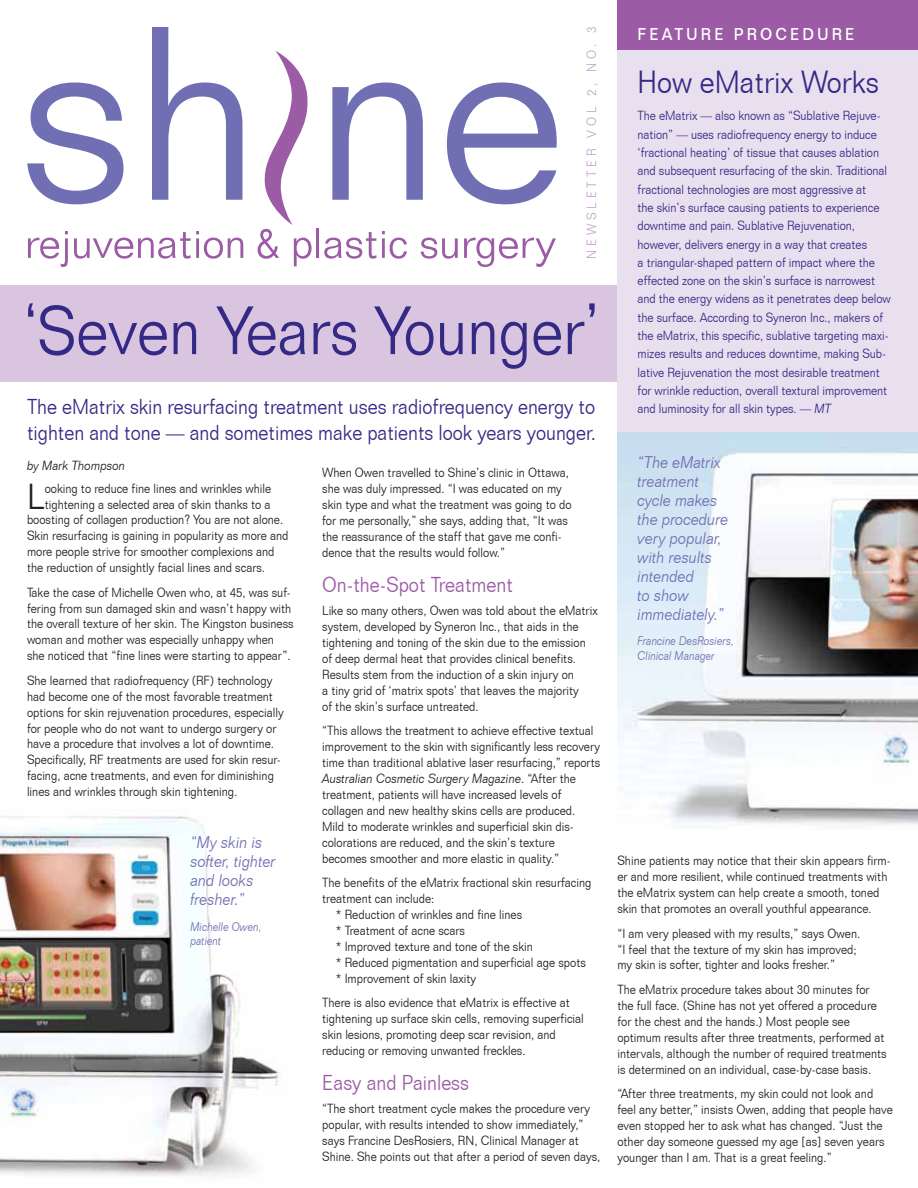
<style>
.page{position:relative;width:918px;height:1188px;background:#fff}
.page>*{position:absolute;margin:0;border:0;box-sizing:border-box;transform-origin:0 0}
.t1{font:300 66.9px "Folio BT";color:#342a86;scale:.9 1}
.t2{font:300 35.25px "Folio BT";color:#231f20;scale:.9 1}
.t3{font:300 31.2px "Folio BT";color:#342a86;scale:.9 1}
.t4{font:300 21px/25.5px "Folio BT";color:#342a86;scale:.9 1}
.t5{font:300 21px "Folio BT";color:#9b5ba5;scale:.9 1}
.t6{font:500 16.65px "Folio BT";letter-spacing:.2em;color:#fff;scale:.9 1}
.t7{font:italic 300 16.5px/19px "Folio BT";color:#716fb3;scale:.9 1}
.t8{font:300 13.05px "Folio BT";color:#c5a4cd;scale:.9 1}
.t9{font:300 12.9px/15.9px "Folio BT";color:#231f20;scale:.9 1}
.t10{font:300 12.9px/18.3px "Folio BT";letter-spacing:-.005em;color:#342a86;scale:.9 1}
.t11{font:italic 300 12.9px "Folio BT";color:#231f20;scale:.9 1}
.t12{font:italic 300 12.15px/14.2px "Folio BT";color:#716fb3;scale:.85 1}
.s1{font-style:italic}
</style>
<div class="page">
<img style="left:0;top:816px;width:280px;height:360px">
<div style="left:0;top:285px;width:630px;height:97px;background:#d9c5e0"></div>
<div style="left:617px;top:0;width:301px;height:433px;background:#e9e0ef"></div>
<svg style="left:27px;top:82px;width:97px;height:122px"></svg>
<svg style="left:152px;top:27px;width:90px;height:173px"></svg>
<svg style="left:332px;top:82px;width:91px;height:118px"></svg>
<svg style="left:447px;top:82px;width:110px;height:122px"></svg>
<svg style="left:28px;top:231px;width:40px;height:36px"></svg>
<svg style="left:74px;top:231px;width:169px;height:28px"></svg>
<svg style="left:258px;top:51px;width:54px;height:215px"></svg>
<hr style="left:317px;top:228px;width:2px;height:30px;background:#9b5ba5">
<svg style="left:324px;top:232px;width:52px;height:27px"></svg>
<svg style="left:382px;top:231px;width:25px;height:28px"></svg>
<svg style="left:421px;top:238px;width:37px;height:21px"></svg>
<svg style="left:464px;top:238px;width:92px;height:29px"></svg>
<div style="left:617px;top:0;width:301px;height:50px;background:#9b5ba5"></div>
<img style="left:617px;top:432px;width:301px;height:396px">
<p class="t8" style="left:583px;top:259px;width:260px;rotate:-90deg">Newsletter Vol 2, No . 3</p>
<h1 class="t1" style="left:22px;top:290px;width:643px">‘Seven Years Younger’</h1>
<h3 class="t4" style="left:27px;top:394px;width:634px">The eMatrix skin resurfacing treatment uses radiofrequency energy to tighten and tone — and sometimes make patients look years younger.</h3>
<p class="t11" style="left:27px;top:458px;width:111px">by Mark Thompson</p>
<h2 class="t2" style="left:27px;top:475px;width:21px">L</h2>
<p class="t9" style="left:45px;top:480px;width:253px">ooking to reduce fine lines and wrinkles while</p>
<p class="t9" style="left:45px;top:496px;width:252px">tightening a selected area of skin thanks to a</p>
<p class="t9" style="left:27px;top:512px;width:286px">boosting of collagen production? You are not alone.</p>
<p class="t9" style="left:27px;top:528px;width:292px">Skin resurfacing is gaining in popularity as more and</p>
<p class="t9" style="left:27px;top:544px;width:277px">more people strive for smoother complexions and</p>
<p class="t9" style="left:27px;top:559px;width:266px">the reduction of unsightly facial lines and scars.</p>
<p class="t9" style="left:27px;top:584px;width:298px">Take the case of Michelle Owen who, at 45, was suf&shy;fering from sun damaged skin and wasn’t happy with the overall texture of her skin. The Kingston business woman and mother was especially unhappy when she noticed that “fine lines were starting to appear”.</p>
<p class="t9" style="left:27px;top:672px;width:287px">She learned that radiofrequency (RF) technology had become one of the most favorable treatment options for skin rejuvenation procedures, especially for people who do not want to undergo surgery or have a procedure that involves a lot of downtime.<br>Specifically, RF treatments are used for skin resur&shy;facing, acne treatments, and even for diminishing lines and wrinkles through skin tightening.</p>
<p class="t7" style="left:190px;top:833px;width:96px">“My skin is softer, tighter and looks fresher.”</p>
<p class="t12" style="left:190px;top:919px;width:85px">Michelle Owen, patient</p>
<p class="t9" style="left:322px;top:465px;width:279px">When Owen travelled to Shine’s clinic in Ottawa, she was duly impressed. “I was educated on my skin type and what the treatment was going to do for me personally,” she says, adding that, “It was the reassurance of the staff that gave me confi&shy;dence that the results would follow.”</p>
<h3 class="t5" style="left:322px;top:572px;width:214px">On-the-Spot Treatment</h3>
<p class="t9" style="left:322px;top:603px;width:308px">Like so many others, Owen was told about the eMatrix system, developed by Syneron Inc., that aids in the tightening and toning of the skin due to the emission of deep dermal heat that provides clinical benefits.<br>Results stem from the induction of a skin injury on<br>a tiny grid of ‘matrix spots’ that leaves the majority<br>of the skin’s surface untreated.</p>
<p class="t9" style="left:322px;top:723px;width:310px">“This allows the treatment to achieve effective textual improvement to the skin with significantly less recovery time than traditional ablative laser resurfacing,” reports <span class="s1">Australian Cosmetic Surgery Magazine</span>. “After the treatment, patients will have increased levels of collagen and new healthy skins cells are produced.<br>Mild to moderate wrinkles and superficial skin dis&shy;colorations are reduced, and the skin’s texture becomes smoother and more elastic in quality.”</p>
<p class="t9" style="left:322px;top:875px;width:301px">The benefits of the eMatrix fractional skin resurfacing</p>
<p class="t9" style="left:322px;top:891px;width:126px">treatment can include:</p>
<p class="t9" style="left:336px;top:906px;width:209px">* Reduction of wrinkles and fine lines</p>
<p class="t9" style="left:336px;top:922px;width:145px">* Treatment of acne scars</p>
<p class="t9" style="left:336px;top:938px;width:221px">* Improved texture and tone of the skin</p>
<p class="t9" style="left:336px;top:954px;width:279px">* Reduced pigmentation and superficial age spots</p>
<p class="t9" style="left:336px;top:970px;width:158px">* Improvement of skin laxity</p>
<p class="t9" style="left:322px;top:995px;width:292px">There is also evidence that eMatrix is effective at tightening up surface skin cells, removing superficial skin lesions, promoting deep scar revision, and reducing or removing unwanted freckles.</p>
<h3 class="t5" style="left:322px;top:1070px;width:165px">Easy and Painless</h3>
<p class="t9" style="left:322px;top:1101px;width:311px">“The short treatment cycle makes the procedure very popular, with results intended to show immediately,” says Francine DesRosiers, RN, Clinical Manager at Shine. She points out that after a period of seven days,</p>
<p class="t6" style="left:638px;top:24px;width:242px">FEATURE PROCEDURE</p>
<h3 class="t3" style="left:638px;top:63px;width:270px">How eMatrix Works</h3>
<p class="t10" style="left:638px;top:107px;width:283px">The eMatrix — also known as “Sublative Rejuve&shy;nation” — uses radiofrequency energy to induce ‘fractional heating’ of tissue that causes ablation and subsequent resurfacing of the skin. Traditional fractional technologies are most aggressive at<br>the skin’s surface causing patients to experience downtime and pain. Sublative Rejuvenation, however, delivers energy in a way that creates<br>a triangular-shaped pattern of impact where the effected zone on the skin’s surface is narrowest and the energy widens as it penetrates deep below the surface. According to Syneron Inc., makers of the eMatrix, this specific, sublative targeting maxi&shy;mizes results and reduces downtime, making Sub&shy;lative Rejuvenation the most desirable treatment for wrinkle reduction, overall textural improvement and luminosity for all skin types. — <span class="s1">MT</span></p>
<p class="t7" style="left:638px;top:452px;width:102px">“The eMatrix treatment cycle makes the procedure very popular, with results intended<br>to show immediately.”</p>
<p class="t12" style="left:638px;top:634px;width:115px">Francine DesRosiers,<br>Clinical Manager</p>
<p class="t9" style="left:617px;top:853px;width:305px">Shine patients may notice that their skin appears firm&shy;er and more resilient, while continued treatments with the eMatrix system can help create a smooth, toned skin that promotes an overall youthful appearance.</p>
<p class="t9" style="left:617px;top:925px;width:271px">“I am very pleased with my results,” says Owen. “I feel that the texture of my skin has improved; my skin is softer, tighter and looks fresher.”</p>
<p class="t9" style="left:617px;top:981px;width:301px">The eMatrix procedure takes about 30 minutes for the full face. (Shine has not yet offered a procedure for the chest and the hands.) Most people see optimum results after three treatments, performed at intervals, although the number of required treatments is determined on an individual, case-by-case basis.</p>
<p class="t9" style="left:617px;top:1085px;width:308px">“After three treatments, my skin could not look and feel any better,” insists Owen, adding that people have even stopped her to ask what has changed. “Just the other day someone guessed my age [as] seven years younger than I am. That is a great feeling.”</p>
</div>
